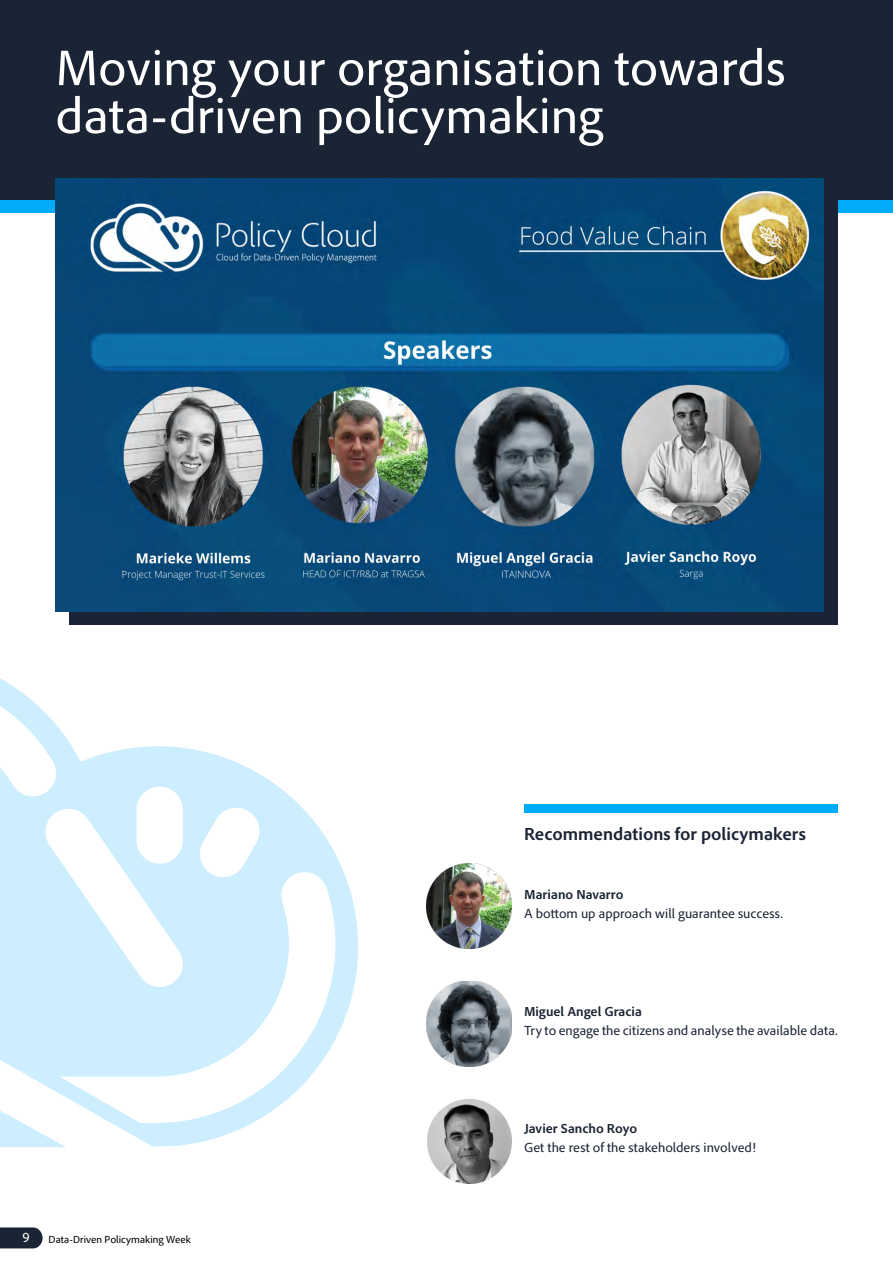
<style>
.page{position:relative;width:893px;height:1263px;background:#fff}
.page>*{position:absolute;margin:0;border:0;box-sizing:border-box;transform-origin:0 0}
.t1{font:51px/48px "Adobe Clean";color:#fff}
.t2{font:700 18px "Adobe Clean";color:#1b2434}
.t3{font:13.5px "Adobe Clean";color:#1b2434}
.t4{font:700 13.5px "Adobe Clean";color:#1b2434}
.t5{font:13.5px "Adobe Clean";color:#fff}
.t6{font:10.5px "Adobe Clean";color:#000}
</style>
<div class="page">
<svg style="left:0;top:1227px;width:43px;height:21px"></svg>
<div style="left:0;top:0;width:893px;height:200px;background:#1b2434"></div>
<div style="left:524px;top:804px;width:314px;height:9px;background:#00abfa"></div>
<div style="left:69px;top:192px;width:769px;height:433px;background:#1b2434"></div>
<img style="left:55px;top:179px;width:769px;height:432px">
<img style="left:427px;top:981px;width:85px;height:85px">
<img style="left:427px;top:864px;width:85px;height:85px">
<img style="left:427px;top:1099px;width:85px;height:85px;border-radius:43px">
<svg style="left:0;top:678px;width:358px;height:469px;fill:#cdeefe"></svg>
<h1 class="t1" style="left:55px;top:43px;width:732px">Moving your organisation towards data-driven policymaking</h1>
<h2 class="t2" style="left:524px;top:822px;width:283px">Recommendations for policymakers</h2>
<p class="t4" style="left:524px;top:885px;width:101px">Mariano Navarro</p>
<p class="t3" style="left:524px;top:905px;width:260px">A bottom up approach will guarantee success.</p>
<p class="t4" style="left:524px;top:1002px;width:119px">Miguel Angel Gracia</p>
<p class="t3" style="left:524px;top:1022px;width:315px">Try to engage the citizens and analyse the available data.</p>
<p class="t5" style="left:23px;top:1229px;width:9px">9</p>
<p class="t6" style="left:49px;top:1233px;width:144px">Data-Driven Policymaking Week</p>
<p class="t4" style="left:524px;top:1119px;width:115px">Javier Sancho Royo</p>
<p class="t3" style="left:524px;top:1139px;width:233px">Get the rest of the stakeholders involved!</p>
</div>
